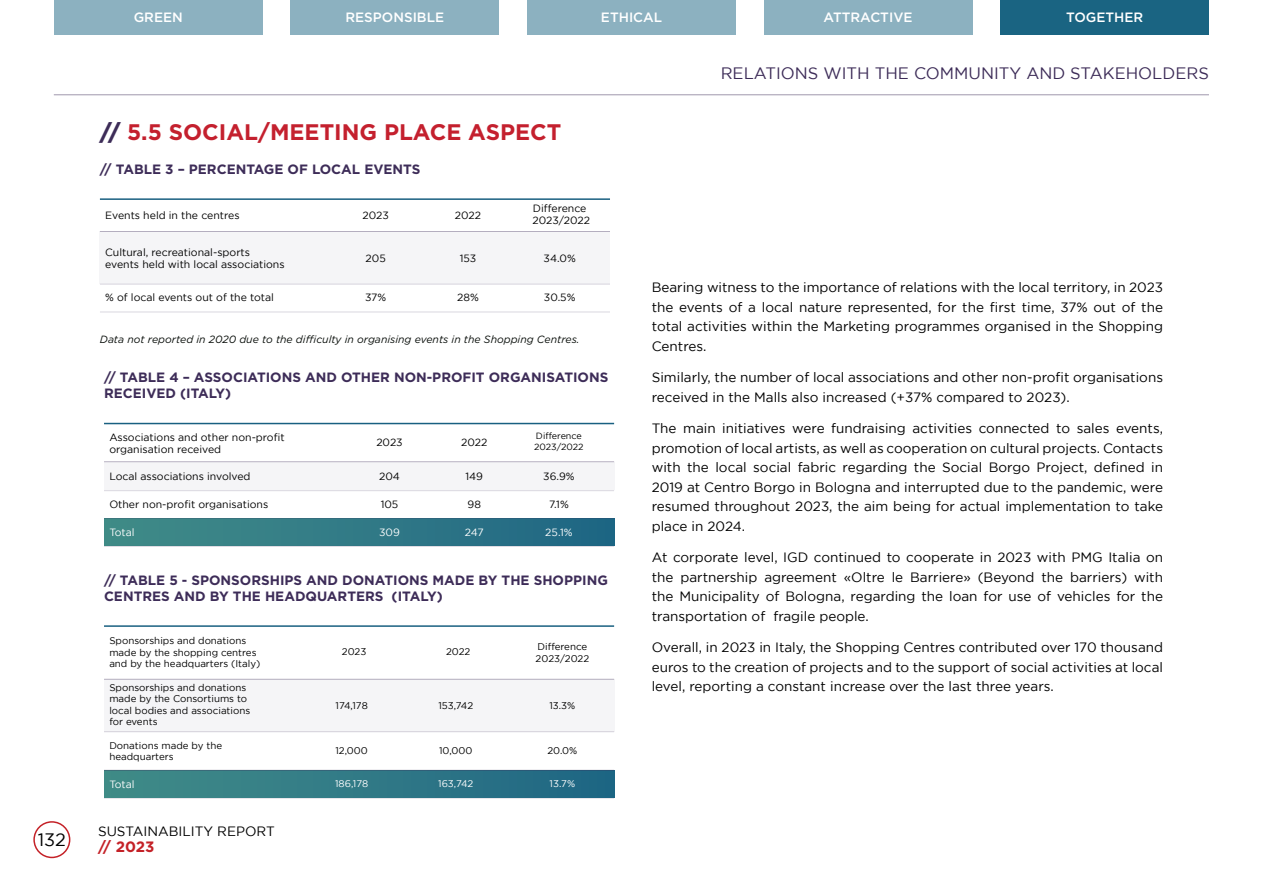
<style>
.page{position:relative;width:1263px;height:893px;background:#fff}
.page>*{position:absolute;margin:0;border:0;box-sizing:border-box;transform-origin:0 0}
.t1{font:700 22.5px "Gotham";color:#c4202e}
.t2{font:18px "Gotham";color:#000101}
.t3{font:16.5px "Gotham";color:#3d2c58}
.t4{font:700 15px "Gotham";color:#c42127}
.t5{font:13.5px/19.5px "Gotham";color:#000;text-align:justify}
.t6{font:700 13.5px/16.5px "Gotham";color:#3d2c58}
.t7{font:500 13.5px "Gotham";color:#fff}
.t8{font:10.5px/12px "Gotham";color:#000}
.t9{font:italic 10.5px "Gotham HTF";color:#090e0a}
.t10{font:10.5px "Gotham";color:#fff}
.t11{font:9.75px/11.2px "Gotham";color:#000}
.t12{font:9.75px "Gotham";color:#fff}
.t13{font:9px/10.5px "Gotham";color:#000}
.s1{font-weight:900;color:#3d2c58}
</style>
<div class="page">
<div style="left:33px;top:821px;width:37px;height:37px;border:2px solid #c42127;border-radius:50%"></div>
<div style="left:54px;top:0;width:208px;height:35px;background:#8cb1c0"></div>
<div style="left:290px;top:0;width:209px;height:35px;background:#8cb1c0"></div>
<div style="left:527px;top:0;width:209px;height:35px;background:#8cb1c0"></div>
<div style="left:764px;top:0;width:208px;height:35px;background:#8cb1c0"></div>
<div style="left:1001px;top:0;width:208px;height:35px;background:#1a6482"></div>
<hr style="left:54px;top:95px;width:1155px;height:1px;background:#3d2c58">
<hr style="left:104px;top:798px;width:510px;height:1px;background:#3d2c58">
<div style="left:104px;top:463px;width:510px;height:27px;background:#f5f5f7"></div>
<div style="left:104px;top:680px;width:510px;height:52px;background:#f5f5f7"></div>
<div style="left:104px;top:519px;width:510px;height:27px;background:linear-gradient(to right,#418c88,#1f6684)"></div>
<div style="left:104px;top:771px;width:510px;height:27px;background:linear-gradient(to right,#418c88,#1f6684)"></div>
<hr style="left:104px;top:490px;width:510px;height:1px;background:#3d2c58">
<hr style="left:104px;top:731px;width:510px;height:1px;background:#3d2c58">
<hr style="left:104px;top:518px;width:510px;height:1px;background:#3d2c58">
<hr style="left:104px;top:770px;width:510px;height:1px;background:#3d2c58">
<hr style="left:104px;top:546px;width:510px;height:1px;background:#3d2c58">
<hr style="left:104px;top:423px;width:510px;height:1px;background:#196081">
<hr style="left:104px;top:625px;width:510px;height:2px;background:#196081">
<hr style="left:104px;top:461px;width:510px;height:1px;background:#3d2c58">
<hr style="left:104px;top:679px;width:510px;height:1px;background:#3d2c58">
<div style="left:100px;top:232px;width:510px;height:52px;background:#f5f5f7"></div>
<hr style="left:100px;top:284px;width:510px;height:1px;background:#3d2c58">
<hr style="left:100px;top:312px;width:510px;height:1px;background:#3d2c58">
<hr style="left:100px;top:198px;width:510px;height:2px;background:#196081">
<hr style="left:100px;top:231px;width:510px;height:1px;background:#3d2c58">
<h2 class="t2" style="left:38px;top:829px;width:30px">132</h2>
<p class="t7" style="left:134px;top:8px;width:51px">GREEN</p>
<p class="t7" style="left:345px;top:8px;width:100px">RESPONSIBLE</p>
<p class="t7" style="left:601px;top:8px;width:63px">ETHICAL</p>
<p class="t7" style="left:823px;top:8px;width:90px">ATTRACTIVE</p>
<p class="t7" style="left:1066px;top:8px;width:79px">TOGETHER</p>
<h1 class="t1" style="left:100px;top:117px;width:463px"><span class="s1">//</span> 5.5 SOCIAL/MEETING PLACE ASPECT</h1>
<p class="t6" style="left:100px;top:161px;width:322px">// TABLE 3 – PERCENTAGE OF LOCAL EVENTS</p>
<p class="t8" style="left:105px;top:209px;width:136px">Events held in the centres</p>
<p class="t8" style="left:532px;top:202px;width:59px">Difference<br>2023/2022</p>
<p class="t8" style="left:362px;top:209px;width:28px">2023</p>
<p class="t8" style="left:455px;top:209px;width:28px">2022</p>
<p class="t8" style="left:366px;top:252px;width:22px">205</p>
<p class="t8" style="left:460px;top:252px;width:18px">153</p>
<p class="t8" style="left:544px;top:252px;width:34px">34.0%</p>
<p class="t8" style="left:365px;top:291px;width:23px">37%</p>
<p class="t8" style="left:457px;top:291px;width:23px">28%</p>
<p class="t8" style="left:544px;top:291px;width:33px">30.5%</p>
<p class="t8" style="left:105px;top:246px;width:181px">Cultural, recreational-sports events held with local associations</p>
<p class="t8" style="left:105px;top:291px;width:170px">% of local events out of the total</p>
<p class="t9" style="left:100px;top:333px;width:481px">Data not reported in 2020 due to the difficulty in organising events in the Shopping Centres.</p>
<p class="t6" style="left:104px;top:369px;width:506px">// TABLE 4 – ASSOCIATIONS AND OTHER NON-PROFIT ORGANISATIONS<br>RECEIVED (ITALY)</p>
<p class="t8" style="left:109px;top:431px;width:177px">Associations and other non-profit organisation received</p>
<p class="t8" style="left:109px;top:470px;width:143px">Local associations involved</p>
<p class="t8" style="left:109px;top:498px;width:160px">Other non-profit organisations</p>
<p class="t10" style="left:109px;top:526px;width:27px">Total</p>
<p class="t8" style="left:376px;top:437px;width:28px">2023</p>
<p class="t8" style="left:461px;top:437px;width:28px">2022</p>
<p class="t13" style="left:534px;top:431px;width:51px">Difference<br>2023/2022</p>
<p class="t8" style="left:379px;top:470px;width:22px">204</p>
<p class="t8" style="left:543px;top:470px;width:33px">36.9%</p>
<p class="t8" style="left:381px;top:498px;width:19px">105</p>
<p class="t8" style="left:549px;top:498px;width:21px">7.1%</p>
<p class="t10" style="left:379px;top:526px;width:22px">309</p>
<p class="t10" style="left:545px;top:526px;width:29px">25.1%</p>
<p class="t8" style="left:465px;top:470px;width:19px">149</p>
<p class="t8" style="left:467px;top:498px;width:15px">98</p>
<p class="t10" style="left:465px;top:526px;width:20px">247</p>
<p class="t6" style="left:104px;top:571px;width:505px">// TABLE 5 - SPONSORSHIPS AND DONATIONS MADE BY THE SHOPPING<br>CENTRES AND BY THE HEADQUARTERS (ITALY)</p>
<p class="t11" style="left:109px;top:635px;width:153px">Sponsorships and donations made by the shopping centres and by the headquarters (Italy)</p>
<p class="t11" style="left:109px;top:682px;width:142px">Sponsorships and donations made by the Consortiums to local bodies and associations for events</p>
<p class="t11" style="left:109px;top:739px;width:114px">Donations made by the headquarters</p>
<p class="t10" style="left:109px;top:778px;width:27px">Total</p>
<p class="t5" style="left:98px;top:821px;width:178px">SUSTAINABILITY REPORT</p>
<p class="t4" style="left:98px;top:837px;width:58px">// 2023</p>
<p class="t11" style="left:342px;top:646px;width:26px">2023</p>
<p class="t11" style="left:446px;top:646px;width:26px">2022</p>
<p class="t11" style="left:536px;top:640px;width:55px;line-height:12px">Difference<br>2023/2022</p>
<p class="t11" style="left:336px;top:700px;width:34px">174,178</p>
<p class="t11" style="left:438px;top:700px;width:36px">153,742</p>
<p class="t11" style="left:549px;top:700px;width:27px">13.3%</p>
<p class="t11" style="left:335px;top:745px;width:34px">12,000</p>
<p class="t11" style="left:439px;top:745px;width:35px">10,000</p>
<p class="t11" style="left:547px;top:745px;width:31px">20.0%</p>
<p class="t12" style="left:335px;top:778px;width:35px">186,178</p>
<p class="t12" style="left:438px;top:778px;width:37px">163,742</p>
<p class="t12" style="left:550px;top:778px;width:27px">13.7%</p>
<p class="t3" style="left:721px;top:64px;width:490px">RELATIONS WITH THE COMMUNITY AND STAKEHOLDERS</p>
<p class="t5" style="left:652px;top:277px;width:513px">Bearing witness to the importance of relations with the local territory, in 2023 the events of a local nature represented, for the first time, 37% out of the total activities within the Marketing programmes organised in the Shopping Centres.</p>
<p class="t5" style="left:652px;top:367px;width:513px">Similarly, the number of local associations and other non-profit organisations received in the Malls also increased (+37% compared to 2023).</p>
<p class="t5" style="left:652px;top:418px;width:513px">The main initiatives were fundraising activities connected to sales events, promotion of local artists, as well as cooperation on cultural projects. Contacts with the local social fabric regarding the Social Borgo Project, defined in 2019 at Centro Borgo in Bologna and interrupted due to the pandemic, were resumed throughout 2023, the aim being for actual implementation to take place in 2024.</p>
<p class="t5" style="left:652px;top:547px;width:513px">At corporate level, IGD continued to cooperate in 2023 with PMG Italia on the partnership agreement «Oltre le Barriere» (Beyond the barriers) with the Municipality of Bologna, regarding the loan for use of vehicles for the transportation of fragile people.</p>
<p class="t5" style="left:652px;top:637px;width:513px">Overall, in 2023 in Italy, the Shopping Centres contributed over 170 thousand euros to the creation of projects and to the support of social activities at local level, reporting a constant increase over the last three years.</p>
</div>
